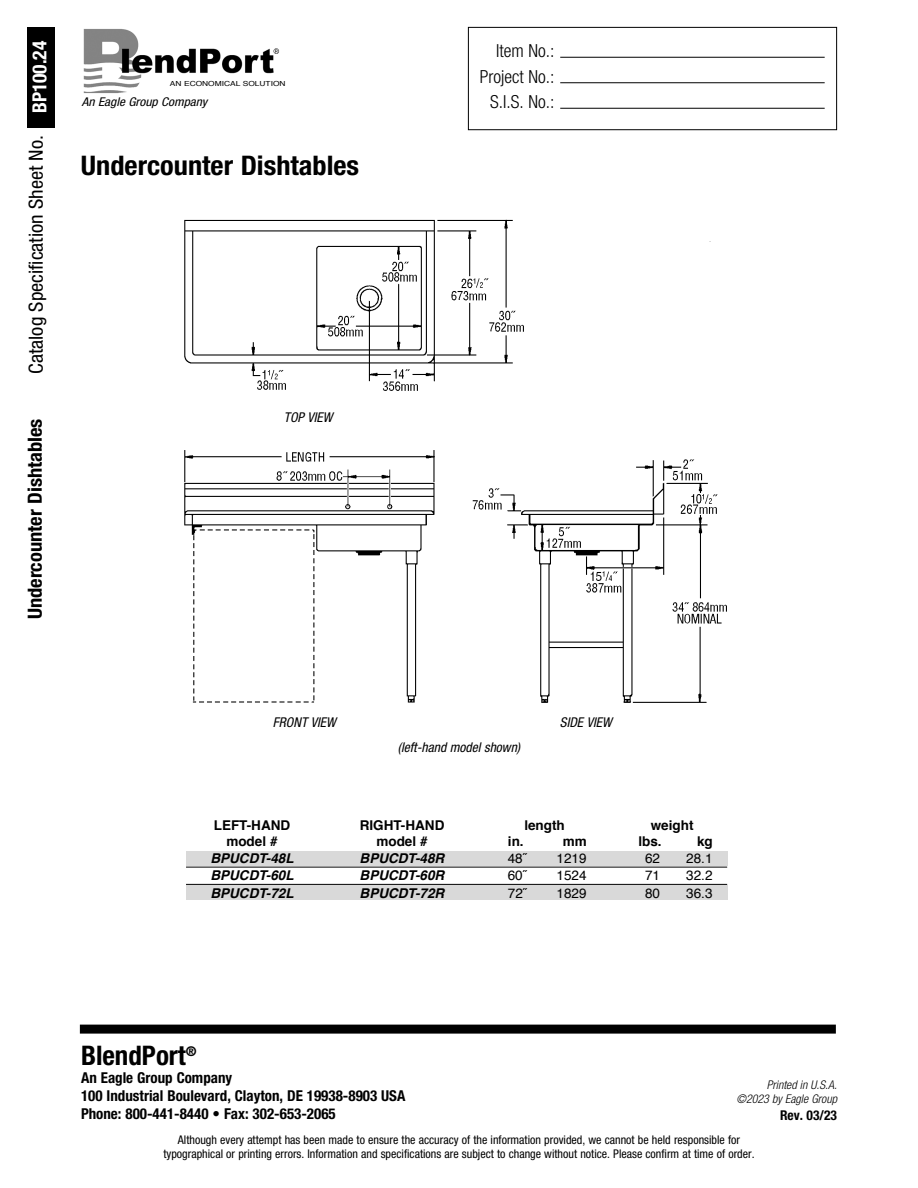
<style>
.page{position:relative;width:918px;height:1188px;background:#fff}
.page>*{position:absolute;margin:0;border:0;box-sizing:border-box;transform-origin:0 0}
.t1{font:700 condensed 27px "Helvetica Neue LT Pro";color:#000;scale:1.05 1}
.t2{font:700 condensed 27px "Helvetica Neue LT Pro";color:#000}
.t3{font:condensed 19.5px "Helvetica Neue LT Pro";color:#000;scale:1.05 1}
.t4{font:700 condensed 19.5px "Helvetica Neue LT Pro";color:#000;scale:1.05 1}
.t5{font:300 condensed 18px/25.5px "Helvetica Neue LT Pro";color:#000;text-align:right}
.t6{font:700 condensed 15px/18px "Helvetica Neue LT Pro";color:#000}
.t7{font:italic 700 13.5px "Helvetica";color:#000}
.t8{font:700 13.5px "Helvetica";color:#000}
.t9{font:italic condensed 13.5px "Helvetica Neue LT Pro";color:#000}
.t10{font:13.5px "Helvetica";color:#000}
.t11{font:700 condensed 13.5px "Helvetica Neue LT Pro";color:#000}
.t12{font:italic condensed 12.15px "Helvetica Neue LT Pro";color:#000;scale:1.1 1}
.t13{font:condensed 12px/13.5px "Helvetica Neue LT Pro";color:#000;text-align:center}
.t14{font:italic 300 condensed 12px/14.4px "Helvetica Neue LT Pro";color:#000;text-align:right}
.t15{font:7.05px "Helvetica";color:#000;scale:1.2 1}
.s1{font-weight:700;color:#fff}
</style>
<div class="page">
<img style="left:83px;top:29px;width:196px;height:65px">
<img style="left:184px;top:219px;width:543px;height:484px">
<div style="left:80px;top:1025px;width:756px;height:9px;background:#000"></div>
<div style="left:27px;top:27px;width:28px;height:100px;background:#000"></div>
<div style="left:468px;top:27px;width:369px;height:103px;border:1px solid #000"></div>
<hr style="left:560px;top:82px;width:265px;height:1px;background:#000">
<hr style="left:560px;top:57px;width:265px;height:1px;background:#000">
<hr style="left:560px;top:108px;width:265px;height:1px;background:#000">
<div style="left:186px;top:851px;width:542px;height:15px;background:#d9d9d9"></div>
<div style="left:186px;top:885px;width:542px;height:15px;background:#d9d9d9"></div>
<hr style="left:186px;top:867px;width:541px;height:1px;background:#000">
<hr style="left:186px;top:884px;width:541px;height:1px;background:#000">
<h2 class="t3" style="left:29px;top:374px;width:319px;rotate:-90deg">Catalog Specification Sheet No. <span class="s1">BP100.24</span></h2>
<h2 class="t4" style="left:28px;top:619px;width:193px;rotate:-90deg">Undercounter Dishtables</h2>
<p class="t15" style="left:170px;top:81px;width:98px">AN ECONOMICAL SOLUTION</p>
<p class="t12" style="left:82px;top:97px;width:116px">An Eagle Group Company</p>
<h1 class="t1" style="left:81px;top:155px;width:267px">Undercounter Dishtables</h1>
<p class="t9" style="left:284px;top:413px;width:50px">TOP VIEW</p>
<h3 class="t5" style="left:480px;top:39px;width:76px">Item No.:<br>Project No.:<br>S.I.S. No.:</h3>
<p class="t9" style="left:273px;top:718px;width:64px">FRONT VIEW</p>
<p class="t9" style="left:560px;top:718px;width:53px">SIDE VIEW</p>
<p class="t9" style="left:398px;top:742px;width:124px">(left-hand model shown)</p>
<p class="t8" style="left:214px;top:819px;width:78px">LEFT-HAND</p>
<p class="t8" style="left:360px;top:819px;width:86px">RIGHT-HAND</p>
<p class="t8" style="left:524px;top:819px;width:42px">length</p>
<p class="t8" style="left:651px;top:819px;width:44px">weight</p>
<p class="t8" style="left:226px;top:836px;width:53px">model #</p>
<p class="t8" style="left:376px;top:836px;width:53px">model #</p>
<p class="t8" style="left:508px;top:836px;width:17px">in.</p>
<p class="t8" style="left:563px;top:836px;width:26px">mm</p>
<p class="t8" style="left:638px;top:836px;width:25px">lbs.</p>
<p class="t8" style="left:697px;top:836px;width:17px">kg</p>
<p class="t7" style="left:210px;top:853px;width:85px">BPUCDT-48L</p>
<p class="t7" style="left:360px;top:853px;width:86px">BPUCDT-48R</p>
<p class="t10" style="left:508px;top:853px;width:21px">48˝</p>
<p class="t10" style="left:557px;top:853px;width:32px">1219</p>
<p class="t10" style="left:645px;top:853px;width:17px">62</p>
<p class="t10" style="left:686px;top:853px;width:28px">28.1</p>
<p class="t7" style="left:210px;top:870px;width:85px">BPUCDT-60L</p>
<p class="t7" style="left:360px;top:870px;width:86px">BPUCDT-60R</p>
<p class="t10" style="left:508px;top:870px;width:21px">60˝</p>
<p class="t10" style="left:557px;top:870px;width:32px">1524</p>
<p class="t10" style="left:645px;top:870px;width:17px">71</p>
<p class="t10" style="left:686px;top:870px;width:28px">32.2</p>
<p class="t7" style="left:210px;top:887px;width:85px">BPUCDT-72L</p>
<p class="t7" style="left:360px;top:887px;width:86px">BPUCDT-72R</p>
<p class="t10" style="left:508px;top:887px;width:21px">72˝</p>
<p class="t10" style="left:557px;top:887px;width:32px">1829</p>
<p class="t10" style="left:645px;top:887px;width:17px">80</p>
<p class="t10" style="left:686px;top:887px;width:28px">36.3</p>
<h1 class="t2" style="left:81px;top:1046px;width:117px">BlendPort<sup>®</sup></h1>
<p class="t6" style="left:81px;top:1070px;width:326px">An Eagle Group Company<br>100 Industrial Boulevard, Clayton, DE 19938-8903 USA<br>Phone: 800-441-8440 • Fax: 302-653-2065</p>
<p class="t14" style="left:736px;top:1078px;width:102px">Printed in U.S.A. ©2023 by Eagle Group</p>
<p class="t11" style="left:780px;top:1111px;width:58px">Rev. 03/23</p>
<p class="t13" style="left:163px;top:1134px;width:593px">Although every attempt has been made to ensure the accuracy of the information provided, we cannot be held responsible for typographical or printing errors. Information and specifications are subject to change without notice. Please confirm at time of order.</p>
</div>
